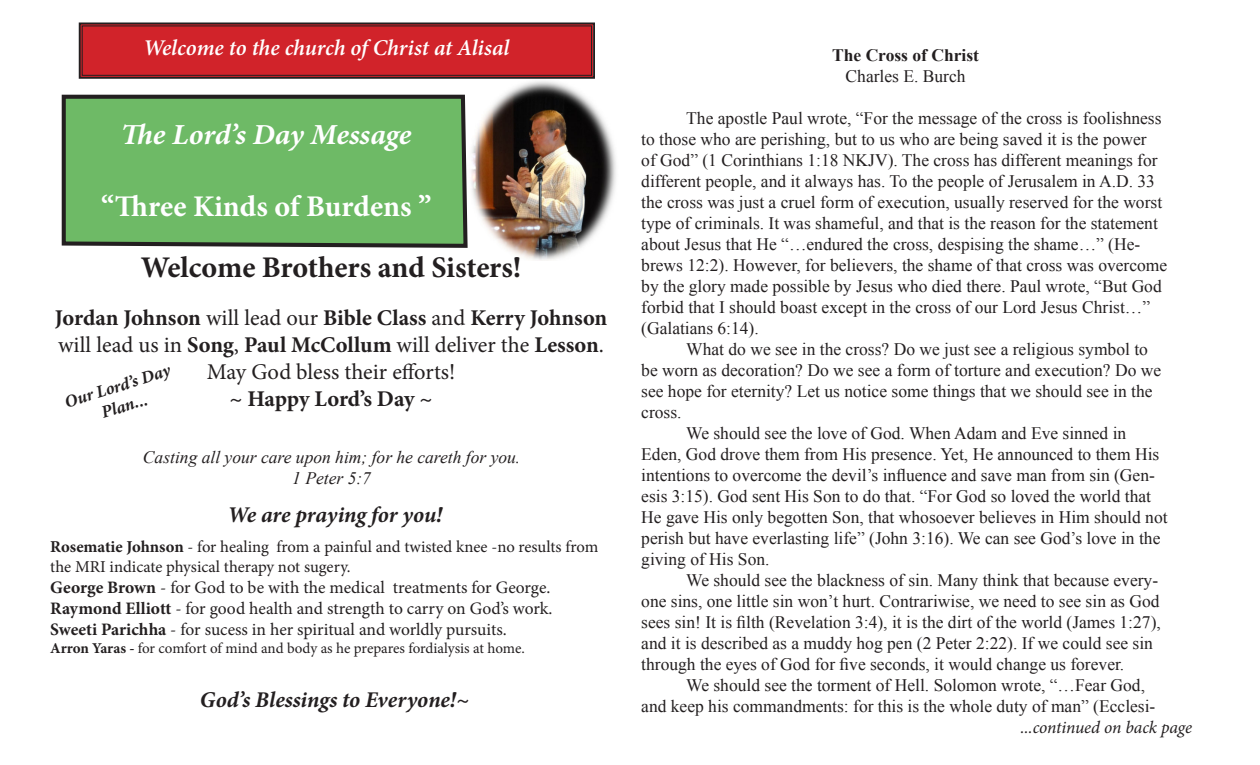
<style>
.page{position:relative;width:1260px;height:765px;background:#fff}
.page>*{position:absolute;margin:0;border:0;box-sizing:border-box;transform-origin:0 0}
.t1{font:700 30px "Minion Pro";letter-spacing:-.005em;color:#231f20}
.t2{font:700 30px "Minion Pro";color:#fff}
.t3{font:italic 700 29.12px "Minion Pro";letter-spacing:-.005em;color:#fff}
.t4{font:22.5px/27px "Minion Pro";color:#231f20;text-align:center}
.t5{font:italic 700 22.5px "Minion Pro";letter-spacing:-.005em;color:#231f20}
.t6{font:italic 600 22.5px "Minion Pro";letter-spacing:-.01em;color:#fff}
.t7{font:700 22.5px "Minion Pro";letter-spacing:-.01em;color:#231f20}
.t8{font:17.5px/21px "Times New Roman";color:#231f20}
.t9{font:17.5px "Minion Pro";letter-spacing:-.005em;color:#231f20}
.t10{font:italic 17.5px "Times New Roman";color:#231f20}
.t11{font:italic 17.5px "Minion Pro";letter-spacing:-.01em;color:#231f20}
.t12{font:italic 700 17.5px "Minion Pro";color:#231f20}
.t13{font:700 17.5px "Times New Roman";color:#231f20}
.t14{font:16.62px/20px "Minion Pro";color:#231f20}
.t15{font:15px "Minion Pro";letter-spacing:-.005em;color:#231f20}
.s1{font-weight:700}
</style>
<div class="page">
<img style="left:471px;top:81px;width:145px;height:179px">
<svg style="left:61px;top:94px;width:407px;height:154px;background:#6bb063"></svg>
<svg style="left:78px;top:22px;width:517px;height:57px;background:#c2262d"></svg>
<div style="left:82px;top:26px;width:510px;height:50px;border:1px solid #231f20"></div>
<p class="t6" style="left:143px;top:32px;width:368px">Welcome to the church of Christ at Alisal</p>
<p class="t3" style="left:121px;top:114px;width:292px">The Lord’s Day Message</p>
<p class="t2" style="left:101px;top:186px;width:332px">“Three Kinds of Burdens ”</p>
<p class="t1" style="left:141px;top:246px;width:382px">Welcome Brothers and Sisters!</p>
<p class="t4" style="left:55px;top:304px;width:554px"><span class="s1">Jordan Johnson</span> will lead our <span class="s1">Bible Class</span> and <span class="s1">Kerry Johnson </span>will lead us in <span class="s1">Song</span>, <span class="s1">Paul McCollum</span> will deliver the <span class="s1">Lesson</span>.<br>May God bless their efforts!</p>
<p class="t7" style="left:230px;top:383px;width:205px">~ Happy Lord’s Day ~</p>
<p class="t12" style="left:61px;top:391px;width:111px;rotate:-18deg">Our Lord’s Day</p>
<p class="t12" style="left:98px;top:401px;width:49px;rotate:-18deg">Plan...</p>
<p class="t10" style="left:143px;top:445px;width:379px">Casting all your care upon him; for he careth for you.</p>
<p class="t10" style="left:292px;top:466px;width:80px">1 Peter 5:7</p>
<p class="t5" style="left:228px;top:499px;width:216px">We are praying for you!</p>
<p class="t14" style="left:50px;top:537px;width:550px"><span class="s1">Rosematie Johnson</span> - for healing from a painful and twisted knee -no results from the MRI indicate physical therapy not sugery.</p>
<p class="t9" style="left:50px;top:576px;width:502px"><span class="s1">George Brown</span> - for God to be with the medical treatments for George.</p>
<p class="t9" style="left:50px;top:597px;width:504px"><span class="s1">Raymond Elliott</span> - for good health and strength to carry on God’s work.</p>
<p class="t9" style="left:50px;top:618px;width:458px"><span class="s1">Sweeti Parichha</span> - for sucess in her spiritual and worldly pursuits.</p>
<p class="t15" style="left:50px;top:638px;width:476px"><span class="s1">Arron Yaras -</span> for comfort of mind and body as he prepares fordialysis at home.</p>
<p class="t5" style="left:200px;top:684px;width:271px">God’s Blessings to Everyone!~</p>
<p class="t13" style="left:832px;top:43px;width:148px">The Cross of Christ</p>
<p class="t8" style="left:846px;top:65px;width:122px">Charles E. Burch</p>
<p class="t8" style="left:641px;top:107px;width:528px;text-indent:45px">The apostle Paul wrote, “For the message of the cross is foolishness to those who are perishing, but to us who are being saved it is the power<br>of God” (1 Corinthians 1:18 NKJV). The cross has different meanings for different people, and it always has. To the people of Jerusalem in A.D. 33 the cross was just a cruel form of execution, usually reserved for the worst type of criminals. It was shameful, and that is the reason for the statement about Jesus that He “…endured the cross, despising the shame…” (He&shy;brews 12:2). However, for believers, the shame of that cross was overcome by the glory made possible by Jesus who died there. Paul wrote, “But God forbid that I should boast except in the cross of our Lord Jesus Christ…” (Galatians 6:14).</p>
<p class="t8" style="left:641px;top:338px;width:521px;text-indent:45px">What do we see in the cross? Do we just see a religious symbol to be worn as decoration? Do we see a form of torture and execution? Do we see hope for eternity? Let us notice some things that we should see in the cross.</p>
<p class="t8" style="left:641px;top:422px;width:528px;text-indent:45px">We should see the love of God. When Adam and Eve sinned in Eden, God drove them from His presence. Yet, He announced to them His intentions to overcome the devil’s influence and save man from sin (Gen&shy;esis 3:15). God sent His Son to do that. “For God so loved the world that He gave His only begotten Son, that whosoever believes in Him should not perish but have everlasting life” (John 3:16). We can see God’s love in the giving of His Son.</p>
<p class="t8" style="left:641px;top:569px;width:521px;text-indent:45px">We should see the blackness of sin. Many think that because every&shy;one sins, one little sin won’t hurt. Contrariwise, we need to see sin as God sees sin! It is filth (Revelation 3:4), it is the dirt of the world (James 1:27), and it is described as a muddy hog pen (2 Peter 2:22). If we could see sin through the eyes of God for five seconds, it would change us forever.</p>
<p class="t8" style="left:641px;top:674px;width:516px;text-indent:45px">We should see the torment of Hell. Solomon wrote, “…Fear God, and keep his commandments: for this is the whole duty of man” (Ecclesi-</p>
<p class="t11" style="left:1020px;top:716px;width:173px">...continued on back page</p>
</div>
